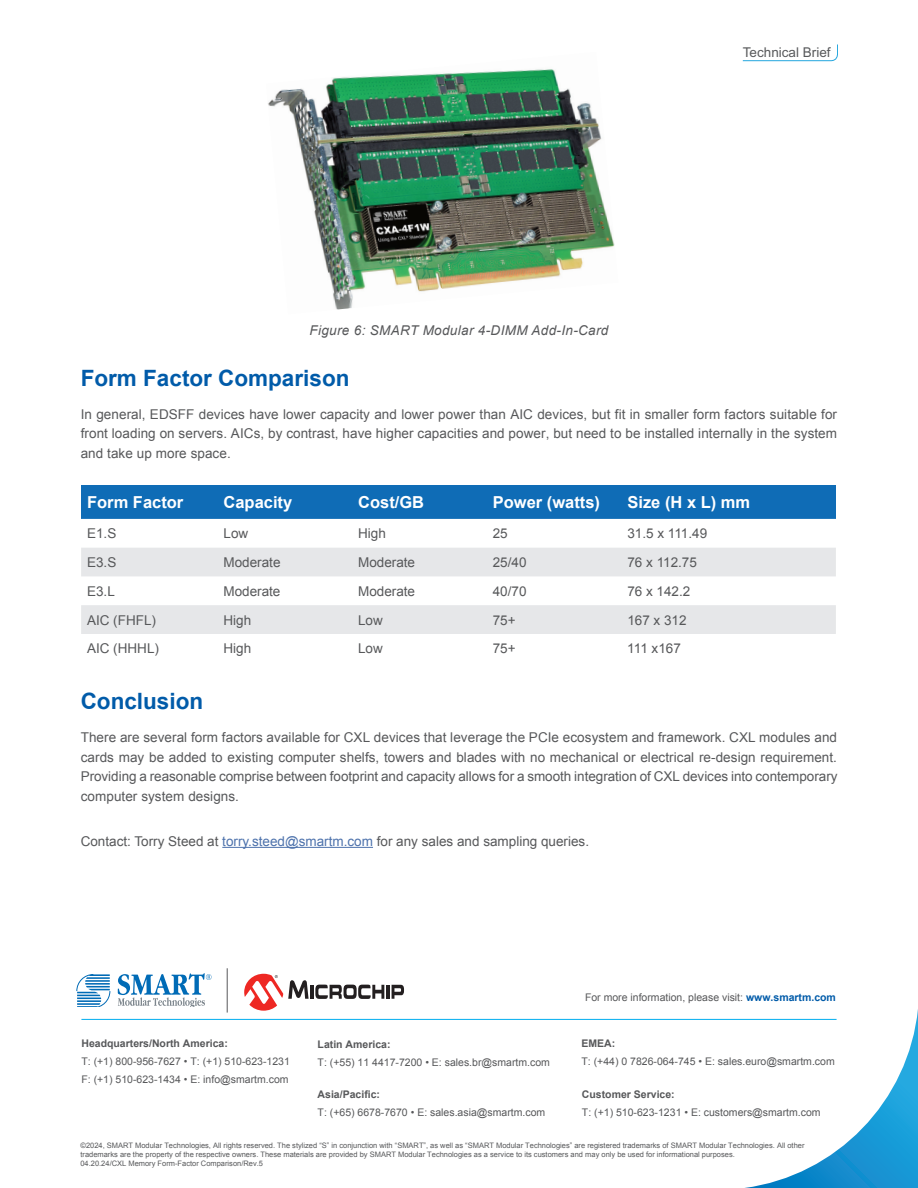
<style>
.page{position:relative;width:918px;height:1188px;background:#fff}
.page>*{position:absolute;margin:0;border:0;box-sizing:border-box;transform-origin:0 0}
.t1{font:700 22.5px "Arial";color:#015ba9}
.t2{font:700 16.5px "Arial";color:#fff}
.t3{font:13.5px/19.5px "Arial";color:#57585a;text-align:justify}
.t4{font:italic 13.5px "Arial";letter-spacing:.025em;color:#57585a}
.t5{font:13.5px "Arial";color:#58595b}
.t6{font:10.5px/18px "Arial";color:#57585a}
.t7{font:700 10.5px "Arial";color:#57585a}
.t8{font:7.5px/9px "Arial";color:#57585a}
.s1{color:#4d72ac}
.s2{font-weight:700;color:#015ba9}
</style>
<div class="page">
<svg style="left:743px;top:44px;width:95px;height:17px"></svg>
<hr style="left:222px;top:847px;width:151px;height:1px;background:#4d72ac">
<div style="left:81px;top:485px;width:137px;height:34px;background:#0f6cb6"></div>
<div style="left:218px;top:485px;width:134px;height:34px;background:#0f6cb6"></div>
<div style="left:352px;top:485px;width:135px;height:34px;background:#0f6cb6"></div>
<div style="left:487px;top:485px;width:134px;height:34px;background:#0f6cb6"></div>
<div style="left:621px;top:485px;width:215px;height:34px;background:#0f6cb6"></div>
<svg style="left:81px;top:548px;width:755px;height:86px;fill:#e6e7e9"></svg>
<hr style="left:81px;top:1019px;width:756px;height:1px;background:#00aeef">
<svg style="left:118px;top:973px;width:94px;height:34px"></svg>
<svg style="left:77px;top:974px;width:33px;height:33px"></svg>
<hr style="left:310px;top:985px;width:4px;height:14px;background:#231f20">
<hr style="left:386px;top:985px;width:4px;height:14px;background:#231f20">
<svg style="left:392px;top:985px;width:12px;height:14px"></svg>
<svg style="left:315px;top:984px;width:69px;height:15px"></svg>
<svg style="left:244px;top:974px;width:65px;height:37px"></svg>
<hr style="left:227px;top:968px;width:1px;height:45px;background:#57585a">
<img style="left:268px;top:69px;width:347px;height:241px">
<svg style="left:744px;top:1009px;width:174px;height:179px"></svg>
<p class="t5" style="left:743px;top:44px;width:89px">Technical Brief</p>
<p class="t4" style="left:310px;top:321px;width:300px">Figure 6: SMART Modular 4-DIMM Add-In-Card</p>
<h1 class="t1" style="left:81px;top:363px;width:270px">Form Factor Comparison</h1>
<p class="t3" style="left:81px;top:404px;width:758px">In general, EDSFF devices have lower capacity and lower power than AIC devices, but fit in smaller form factors suitable for front loading on servers. AICs, by contrast, have higher capacities and power, but need to be installed internally in the system and take up more space.</p>
<p class="t2" style="left:87px;top:491px;width:98px">Form Factor</p>
<p class="t2" style="left:224px;top:491px;width:70px">Capacity</p>
<p class="t2" style="left:358px;top:491px;width:67px">Cost/GB</p>
<p class="t2" style="left:493px;top:491px;width:109px">Power (watts)</p>
<p class="t2" style="left:627px;top:491px;width:124px">Size (H x L) mm</p>
<p class="t3" style="left:87px;top:524px;width:31px">E1.S</p>
<p class="t3" style="left:224px;top:524px;width:26px">Low</p>
<p class="t3" style="left:358px;top:524px;width:29px">High</p>
<p class="t3" style="left:493px;top:524px;width:17px">25</p>
<p class="t3" style="left:627px;top:524px;width:81px">31.5 x 111.49</p>
<p class="t3" style="left:87px;top:553px;width:31px">E3.S</p>
<p class="t3" style="left:224px;top:553px;width:59px">Moderate</p>
<p class="t3" style="left:358px;top:553px;width:59px">Moderate</p>
<p class="t3" style="left:493px;top:553px;width:35px">25/40</p>
<p class="t3" style="left:627px;top:553px;width:71px">76 x 112.75</p>
<p class="t3" style="left:87px;top:581px;width:29px">E3.L</p>
<p class="t3" style="left:223px;top:581px;width:59px">Moderate</p>
<p class="t3" style="left:358px;top:581px;width:59px">Moderate</p>
<p class="t3" style="left:493px;top:581px;width:35px">40/70</p>
<p class="t3" style="left:627px;top:581px;width:65px">76 x 142.2</p>
<p class="t3" style="left:87px;top:610px;width:70px">AIC (FHFL)</p>
<p class="t3" style="left:223px;top:610px;width:29px">High</p>
<p class="t3" style="left:358px;top:610px;width:26px">Low</p>
<p class="t3" style="left:493px;top:610px;width:24px">75+</p>
<p class="t3" style="left:627px;top:610px;width:61px">167 x 312</p>
<p class="t3" style="left:87px;top:639px;width:73px">AIC (HHHL)</p>
<p class="t3" style="left:223px;top:639px;width:29px">High</p>
<p class="t3" style="left:358px;top:639px;width:26px">Low</p>
<p class="t3" style="left:493px;top:639px;width:24px">75+</p>
<p class="t3" style="left:627px;top:639px;width:55px">111 x167</p>
<h1 class="t1" style="left:81px;top:687px;width:124px">Conclusion</h1>
<p class="t3" style="left:81px;top:728px;width:758px">There are several form factors available for CXL devices that leverage the PCIe ecosystem and framework. CXL modules and cards may be added to existing computer shelfs, towers and blades with no mechanical or electrical re-design requirement.<br>Providing a reasonable comprise between footprint and capacity allows for a smooth integration of CXL devices into contemporary computer system designs.</p>
<p class="t3" style="left:81px;top:832px;width:510px">Contact: Torry Steed at <span class="s1">torry.steed@smartm.com</span> for any sales and sampling queries.</p>
<p class="t7" style="left:81px;top:1037px;width:148px">Headquarters/North America:</p>
<p class="t6" style="left:81px;top:1053px;width:210px">T: (+1) 800-956-7627 • T: (+1) 510-623-1231<br>F: (+1) 510-623-1434 • E: info@smartm.com</p>
<p class="t7" style="left:318px;top:1038px;width:74px">Latin America:</p>
<p class="t6" style="left:318px;top:1054px;width:234px">T: (+55) 11 4417-7200 • E: sales.br@smartm.com</p>
<p class="t6" style="left:585px;top:988px;width:252px">For more information, please visit: <span class="s2">www.smartm.com</span></p>
<p class="t7" style="left:581px;top:1036px;width:35px">EMEA:</p>
<p class="t6" style="left:581px;top:1053px;width:255px">T: (+44) 0 7826-064-745 • E: sales.euro@smartm.com</p>
<p class="t7" style="left:582px;top:1087px;width:94px">Customer Service:</p>
<p class="t6" style="left:582px;top:1103px;width:240px">T: (+1) 510-623-1231 • E: customers@smartm.com</p>
<p class="t7" style="left:318px;top:1088px;width:64px">Asia/Pacific:</p>
<p class="t6" style="left:318px;top:1104px;width:229px">T: (+65) 6678-7670 • E: sales.asia@smartm.com</p>
<p class="t8" style="left:80px;top:1141px;width:726px">©2024, SMART Modular Technologies, All rights reserved. The stylized “S” in conjunction with “SMART”, as well as “SMART Modular Technologies” are registered trademarks of SMART Modular Technologies. All other trademarks are the property of the respective owners. These materials are provided by SMART Modular Technologies as a service to its customers and may only be used for informational purposes.<br>04.20.24/CXL Memory Form-Factor Comparison/Rev.5</p>
</div>
